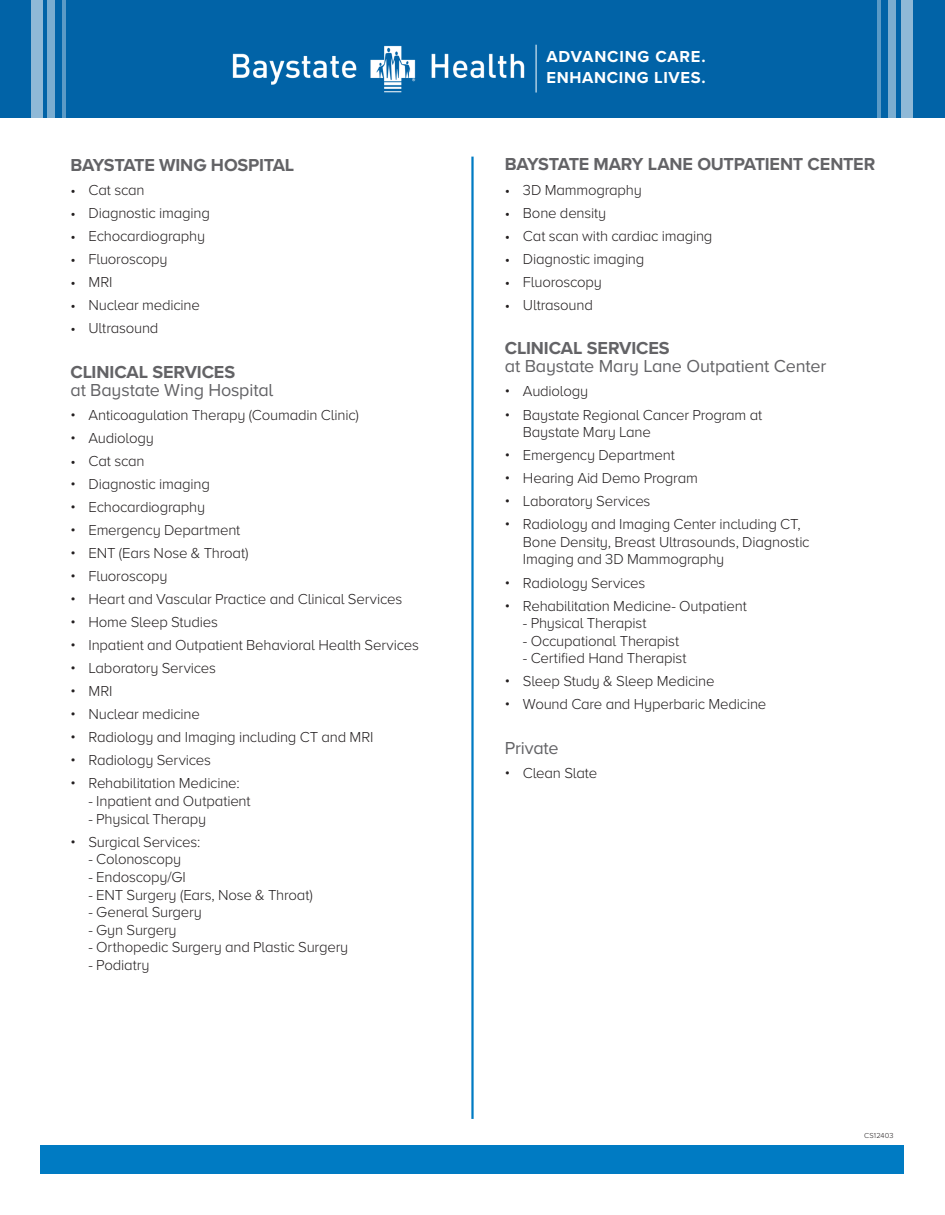
<style>
.page{position:relative;width:945px;height:1215px;background:#fff}
.page>*{position:absolute;margin:0;border:0;box-sizing:border-box;transform-origin:0 0}
.t1{font:700 18px "Proxima Nova A";letter-spacing:-.01em;color:#636366}
.t2{font:18px "Proxima Nova A";letter-spacing:-.01em;color:#636366}
.t3{font:700 16.5px/21px "Proxima Nova";letter-spacing:.04em;color:#fff}
.t4{font:300 15px/17.7px "Proxima Nova A";letter-spacing:-.015em;color:#231f20}
.t5{font:300 7.5px "Proxima Nova A";letter-spacing:.02em;color:#231f20}
</style>
<div class="page">
<div style="left:0;top:0;width:945px;height:117px;background:#0163a7"></div>
<div style="left:31px;top:0;width:12px;height:117px;background:#8fb9d7"></div>
<div style="left:47px;top:0;width:8px;height:117px;background:#7badd0"></div>
<hr style="left:62px;top:0;width:4px;height:117px;background:#5b9ac6">
<div style="left:901px;top:0;width:12px;height:117px;background:#8fb9d7"></div>
<div style="left:889px;top:0;width:7px;height:117px;background:#7badd0"></div>
<hr style="left:878px;top:0;width:3px;height:117px;background:#fff">
<img style="left:233px;top:45px;width:292px;height:47px">
<hr style="left:536px;top:45px;width:1px;height:48px;background:#fff">
<hr style="left:471px;top:157px;width:3px;height:962px;background:#007bc3">
<div style="left:40px;top:1146px;width:864px;height:28px;background:#007bc3"></div>
<p class="t1" style="left:70px;top:151px;width:225px">BAYSTATE WING HOSPITAL</p>
<p class="t4" style="left:70px;top:181px;width:76px">• Cat scan</p>
<p class="t4" style="left:70px;top:204px;width:141px">• Diagnostic imaging</p>
<p class="t4" style="left:70px;top:227px;width:136px">• Echocardiography</p>
<p class="t4" style="left:70px;top:250px;width:99px">• Fluoroscopy</p>
<p class="t4" style="left:70px;top:273px;width:44px">• MRI</p>
<p class="t4" style="left:70px;top:296px;width:131px">• Nuclear medicine</p>
<p class="t4" style="left:70px;top:319px;width:90px">• Ultrasound</p>
<p class="t1" style="left:70px;top:359px;width:166px">CLINICAL SERVICES</p>
<p class="t2" style="left:70px;top:376px;width:204px">at Baystate Wing Hospital</p>
<p class="t4" style="left:70px;top:405px;width:290px">• Anticoagulation Therapy (Coumadin Clinic)</p>
<p class="t4" style="left:70px;top:428px;width:85px">• Audiology</p>
<p class="t4" style="left:70px;top:451px;width:76px">• Cat scan</p>
<p class="t4" style="left:70px;top:474px;width:141px">• Diagnostic imaging</p>
<p class="t4" style="left:70px;top:497px;width:136px">• Echocardiography</p>
<p class="t4" style="left:70px;top:520px;width:171px">• Emergency Department</p>
<p class="t4" style="left:70px;top:543px;width:180px">• ENT (Ears Nose &amp; Throat)</p>
<p class="t4" style="left:70px;top:566px;width:99px">• Fluoroscopy</p>
<p class="t4" style="left:70px;top:590px;width:333px">• Heart and Vascular Practice and Clinical Services</p>
<p class="t4" style="left:70px;top:613px;width:149px">• Home Sleep Studies</p>
<p class="t4" style="left:70px;top:636px;width:350px">• Inpatient and Outpatient Behavioral Health Services</p>
<p class="t4" style="left:70px;top:659px;width:147px">• Laboratory Services</p>
<p class="t4" style="left:70px;top:682px;width:44px">• MRI</p>
<p class="t4" style="left:70px;top:705px;width:131px">• Nuclear medicine</p>
<p class="t4" style="left:70px;top:728px;width:305px">• Radiology and Imaging including CT and MRI</p>
<p class="t4" style="left:70px;top:751px;width:142px">• Radiology Services</p>
<p class="t4" style="left:70px;top:774px;width:171px">• Rehabilitation Medicine:</p>
<p class="t4" style="left:88px;top:791px;width:164px">- Inpatient and Outpatient</p>
<p class="t4" style="left:88px;top:809px;width:119px">- Physical Therapy</p>
<p class="t4" style="left:70px;top:832px;width:131px">• Surgical Services:</p>
<p class="t4" style="left:88px;top:850px;width:94px">- Colonoscopy</p>
<p class="t4" style="left:88px;top:867px;width:99px">- Endoscopy/GI</p>
<p class="t4" style="left:88px;top:885px;width:226px">- ENT Surgery (Ears, Nose &amp; Throat)</p>
<p class="t4" style="left:88px;top:902px;width:115px">- General Surgery</p>
<p class="t4" style="left:88px;top:920px;width:90px">- Gyn Surgery</p>
<p class="t4" style="left:88px;top:938px;width:261px">- Orthopedic Surgery and Plastic Surgery</p>
<p class="t4" style="left:88px;top:955px;width:63px">- Podiatry</p>
<p class="t3" style="left:547px;top:45px;width:161px">ADVANCING CARE.<br>ENHANCING LIVES.</p>
<p class="t1" style="left:505px;top:151px;width:372px">BAYSTATE MARY LANE OUTPATIENT CENTER</p>
<p class="t4" style="left:505px;top:180px;width:139px">• 3D Mammography</p>
<p class="t4" style="left:505px;top:203px;width:103px">• Bone density</p>
<p class="t4" style="left:505px;top:226px;width:209px">• Cat scan with cardiac imaging</p>
<p class="t4" style="left:505px;top:249px;width:141px">• Diagnostic imaging</p>
<p class="t4" style="left:505px;top:272px;width:99px">• Fluoroscopy</p>
<p class="t4" style="left:505px;top:295px;width:90px">• Ultrasound</p>
<p class="t1" style="left:505px;top:335px;width:166px">CLINICAL SERVICES</p>
<p class="t2" style="left:505px;top:353px;width:323px">at Baystate Mary Lane Outpatient Center</p>
<p class="t4" style="left:505px;top:382px;width:85px">• Audiology</p>
<p class="t4" style="left:523px;top:405px;width:241px;text-indent:-18px">• Baystate Regional Cancer Program at<br>Baystate Mary Lane</p>
<p class="t4" style="left:505px;top:446px;width:171px">• Emergency Department</p>
<p class="t4" style="left:505px;top:469px;width:194px">• Hearing Aid Demo Program</p>
<p class="t4" style="left:505px;top:492px;width:147px">• Laboratory Services</p>
<p class="t4" style="left:523px;top:515px;width:288px;text-indent:-18px">• Radiology and Imaging Center including CT,<br>Bone Density, Breast Ultrasounds, Diagnostic<br>Imaging and 3D Mammography</p>
<p class="t4" style="left:505px;top:573px;width:142px">• Radiology Services</p>
<p class="t4" style="left:505px;top:596px;width:244px">• Rehabilitation Medicine- Outpatient</p>
<p class="t4" style="left:523px;top:614px;width:125px">- Physical Therapist</p>
<p class="t4" style="left:523px;top:631px;width:158px">- Occupational Therapist</p>
<p class="t4" style="left:523px;top:649px;width:165px">- Certified Hand Therapist</p>
<p class="t4" style="left:505px;top:672px;width:211px">• Sleep Study &amp; Sleep Medicine</p>
<p class="t4" style="left:505px;top:695px;width:263px">• Wound Care and Hyperbaric Medicine</p>
<p class="t2" style="left:505px;top:735px;width:55px">Private</p>
<p class="t4" style="left:505px;top:764px;width:94px">• Clean Slate</p>
<p class="t5" style="left:864px;top:1130px;width:31px">CS12403</p>
</div>
